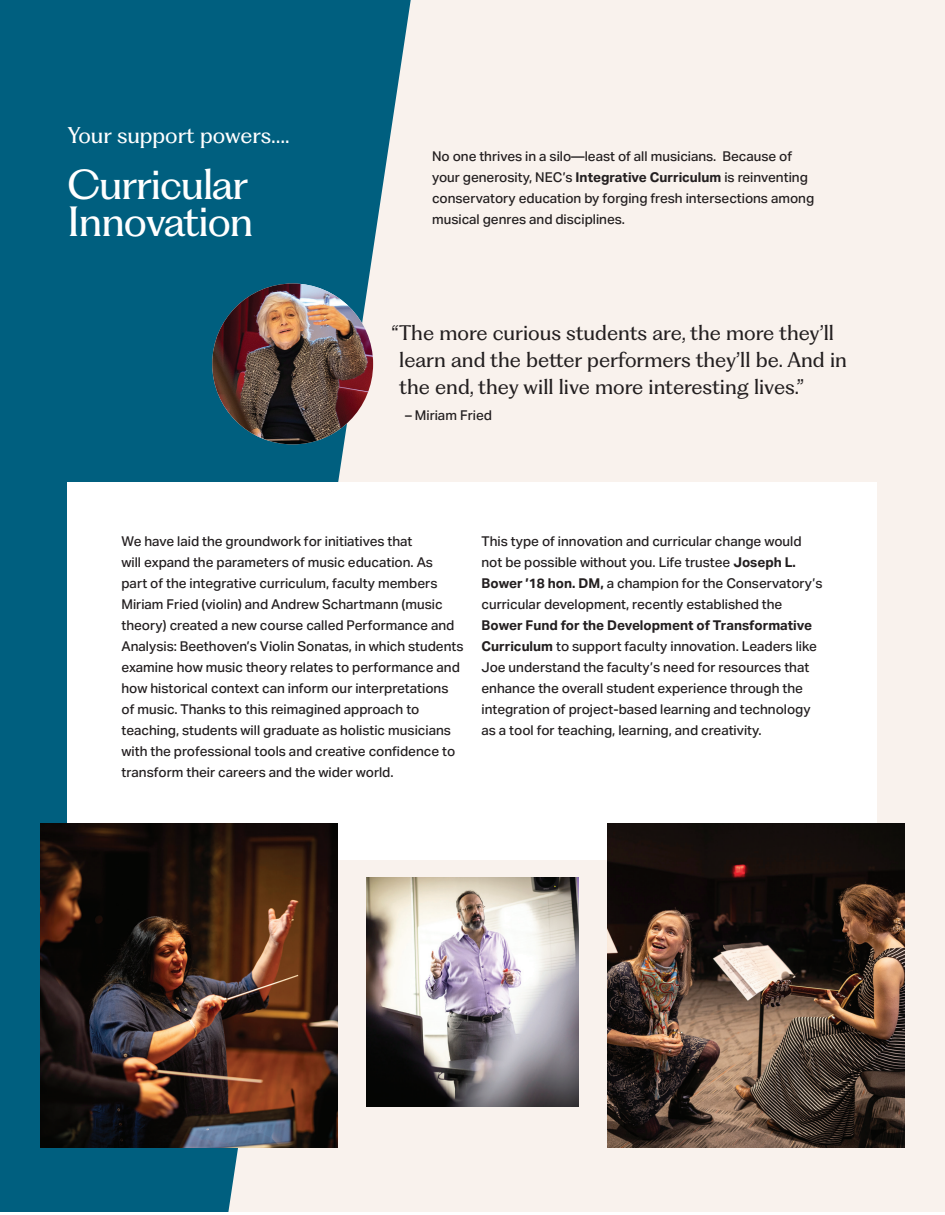
<style>
.page{position:relative;width:945px;height:1215px;background:#fff}
.page>*{position:absolute;margin:0;border:0;box-sizing:border-box;transform-origin:0 0}
.t1{font:39px/37.5px "PP Fragment Glare";letter-spacing:-.025em;color:#fff}
.t2{font:21px "PP Fragment Glare";color:#fff}
.t3{font:19.5px/27px "PP Fragment Glare";color:#231f20}
.t4{font:500 13.5px/21px "Aktiv Grotesk";color:#231f20}
.s1{font-weight:700}
</style>
<div class="page">
<div style="left:411px;top:0;width:534px;height:1212px;background:#f9f2ed"></div>
<svg style="left:0;top:0;width:411px;height:1212px;background:#26758f"></svg>
<div style="left:68px;top:482px;width:810px;height:378px;background:#fff"></div>
<img style="left:40px;top:824px;width:298px;height:324px">
<img style="left:608px;top:824px;width:296px;height:323px">
<img style="left:367px;top:878px;width:211px;height:229px">
<img style="left:212px;top:284px;width:161px;height:160px;border-radius:80px">
<p class="t2" style="left:68px;top:122px;width:224px">Your support powers….</p>
<p class="t1" style="left:68px;top:169px;width:187px">Curricular<br>Innovation</p>
<p class="t4" style="left:432px;top:146px;width:384px">No one thrives in a silo—least of all musicians. Because of your generosity, NEC’s <span class="s1">Integrative Curriculum</span> is reinventing conservatory education by forging fresh intersections among musical genres and disciplines.</p>
<p class="t3" style="left:399px;top:321px;width:449px;text-indent:-8px">“The more curious students are, the more they’ll learn and the better performers they’ll be. And in the end, they will live more interesting lives.”</p>
<p class="t4" style="left:405px;top:404px;width:88px">– Miriam Fried</p>
<p class="t4" style="left:122px;top:531px;width:344px">We have laid the groundwork for initiatives that<br>will expand the parameters of music education. As<br>part of the integrative curriculum, faculty members Miriam Fried (violin) and Andrew Schartmann (music theory) created a new course called Performance and Analysis: Beethoven’s Violin Sonatas, in which students examine how music theory relates to performance and how historical context can inform our interpretations of music. Thanks to this reimagined approach to teaching, students will graduate as holistic musicians with the professional tools and creative confidence to transform their careers and the wider world.</p>
<p class="t4" style="left:482px;top:531px;width:343px">This type of innovation and curricular change would not be possible without you. Life trustee <span class="s1">Joseph L.<br>Bower ’18 hon. DM,</span> a champion for the Conservatory’s curricular development, recently established the <span class="s1">Bower Fund for the Development of Transformative Curriculum</span> to support faculty innovation. Leaders like Joe understand the faculty’s need for resources that enhance the overall student experience through the integration of project-based learning and technology as a tool for teaching, learning, and creativity.</p>
</div>
